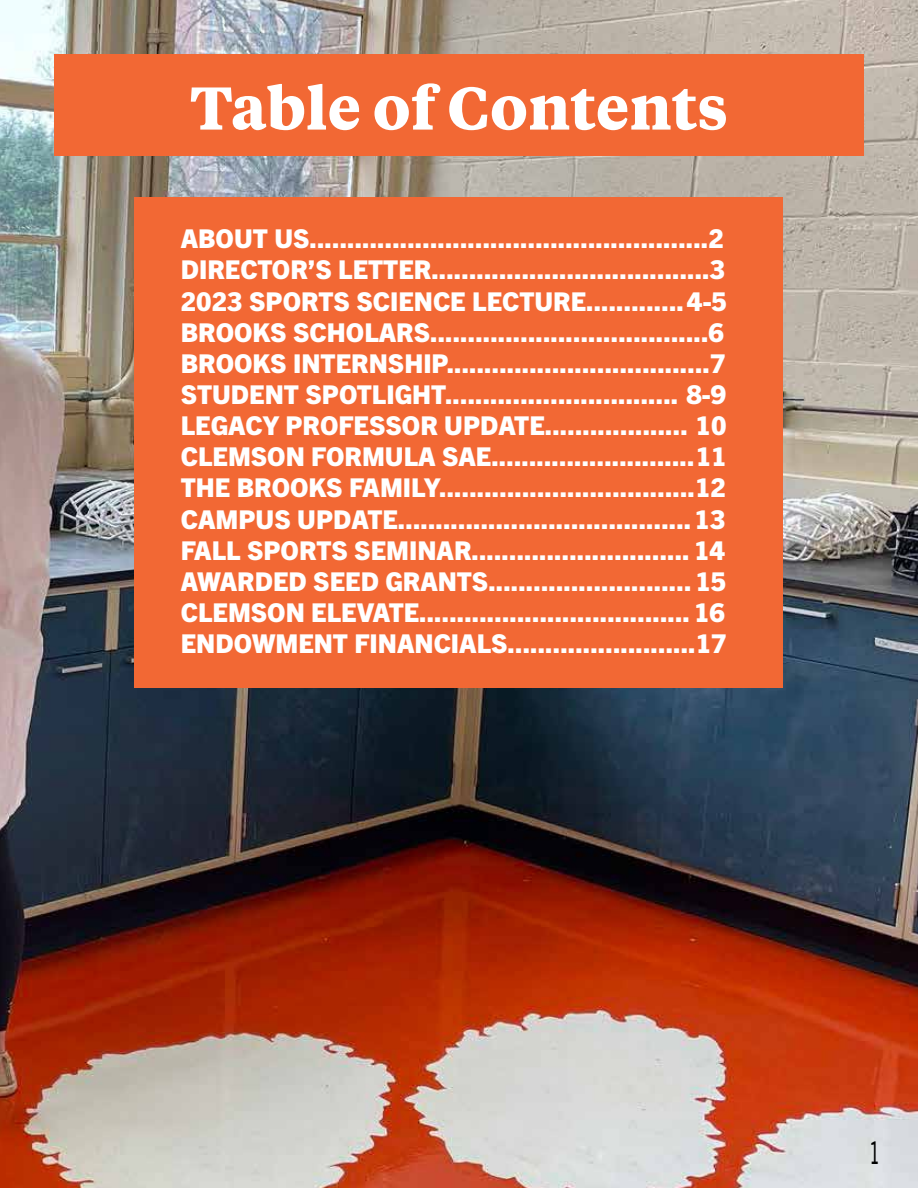
<style>
.page{position:relative;width:918px;height:1188px;background:#fff}
.page>*{position:absolute;margin:0;border:0;box-sizing:border-box;transform-origin:0 0}
.t1{font:700 60px "Tiempos Text";color:#fff}
.t2{font:31.5px "Trade Gothic Next LT Pro";color:#000;scale:.57 1}
.t3{font:800 25.95px/31.2px "Trade Gothic Next LT Pro";color:#fff}
</style>
<div class="page">
<img style="left:0;top:0;width:918px;height:1188px">
<div style="left:54px;top:54px;width:810px;height:102px;background:#f26834"></div>
<div style="left:134px;top:197px;width:649px;height:491px;background:#f26834"></div>
<h1 class="t1" style="left:190px;top:66px;width:540px">Table of Contents</h1>
<p class="t3" style="left:181px;top:221px;width:548px">ABOUT US.....................................................2<br>DIRECTOR’S LETTER.....................................3<br>2023 SPORTS SCIENCE LECTURE.............4-5<br>BROOKS SCHOLARS.....................................6<br>BROOKS INTERNSHIP...................................7<br>STUDENT SPOTLIGHT............................... 8-9<br>LEGACY PROFESSOR UPDATE................... 10<br>CLEMSON FORMULA SAE...........................11<br>THE BROOKS FAMILY..................................12<br>CAMPUS UPDATE.......................................13<br>FALL SPORTS SEMINAR............................. 14<br>AWARDED SEED GRANTS...........................15<br>CLEMSON ELEVATE....................................16<br>ENDOWMENT FINANCIALS.........................17</p>
<p class="t2" style="left:870px;top:1130px;width:20px">1</p>
</div>
